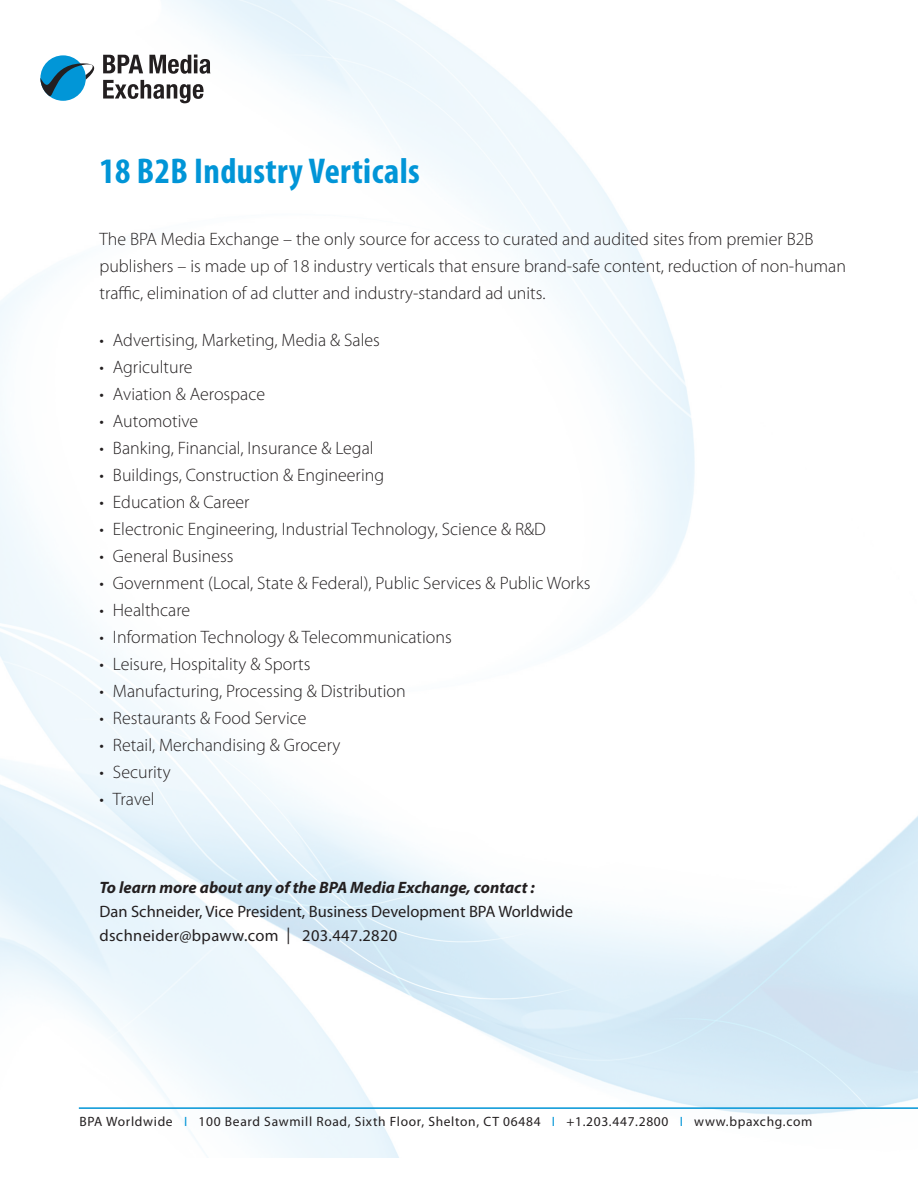
<style>
.page{position:relative;width:918px;height:1188px;background:#fff}
.page>*{position:absolute;margin:0;border:0;box-sizing:border-box;transform-origin:0 0}
.t1{font:700 condensed 36px "Myriad Pro";letter-spacing:.01em;color:#0195d7}
.t2{font:300 18px/27px "Myriad Pro";color:#231f20}
.t3{font:16.5px/24px "Myriad Pro";color:#231f20}
.t4{font:italic 700 16.5px "Myriad Pro";color:#231f20}
.t5{font:13.5px "Myriad Pro";letter-spacing:.05em;color:#231f20}
.s1{color:#0195d7}
</style>
<div class="page">
<img style="left:0;top:0;width:918px;height:1158px">
<hr style="left:79px;top:1107px;width:839px;height:2px;background:#0195d7">
<svg style="left:40px;top:55px;width:170px;height:48px"></svg>
<h1 class="t1" style="left:99px;top:149px;width:322px">18 B2B Industry Verticals</h1>
<p class="t2" style="left:99px;top:225px;width:748px">The BPA Media Exchange – the only source for access to curated and audited sites from premier B2B publishers – is made up of 18 industry verticals that ensure brand-safe content, reduction of non-human traffic, elimination of ad clutter and industry-standard ad units.</p>
<p class="t2" style="left:99px;top:326px;width:282px">• Advertising, Marketing, Media &amp; Sales</p>
<p class="t2" style="left:99px;top:353px;width:95px">• Agriculture</p>
<p class="t2" style="left:99px;top:380px;width:167px">• Aviation &amp; Aerospace</p>
<p class="t2" style="left:99px;top:407px;width:100px">• Automotive</p>
<p class="t2" style="left:99px;top:434px;width:276px">• Banking, Financial, Insurance &amp; Legal</p>
<p class="t2" style="left:99px;top:461px;width:286px">• Buildings, Construction &amp; Engineering</p>
<p class="t2" style="left:99px;top:488px;width:152px">• Education &amp; Career</p>
<p class="t2" style="left:99px;top:515px;width:448px">• Electronic Engineering, Industrial Technology, Science &amp; R&amp;D</p>
<p class="t2" style="left:99px;top:542px;width:136px">• General Business</p>
<p class="t2" style="left:99px;top:569px;width:492px">• Government (Local, State &amp; Federal), Public Services &amp; Public Works</p>
<p class="t2" style="left:99px;top:596px;width:92px">• Healthcare</p>
<p class="t2" style="left:99px;top:623px;width:354px">• Information Technology &amp; Telecommunications</p>
<p class="t2" style="left:99px;top:650px;width:212px">• Leisure, Hospitality &amp; Sports</p>
<p class="t2" style="left:99px;top:677px;width:308px">• Manufacturing, Processing &amp; Distribution</p>
<p class="t2" style="left:99px;top:704px;width:209px">• Restaurants &amp; Food Service</p>
<p class="t2" style="left:99px;top:731px;width:242px">• Retail, Merchandising &amp; Grocery</p>
<p class="t2" style="left:99px;top:758px;width:73px">• Security</p>
<p class="t2" style="left:99px;top:785px;width:57px">• Travel</p>
<p class="t4" style="left:99px;top:877px;width:437px">To learn more about any of the BPA Media Exchange, contact :</p>
<p class="t3" style="left:99px;top:900px;width:475px">Dan Schneider, Vice President, Business Development BPA Worldwide dschneider@bpaww.com | 203.447.2820</p>
<p class="t5" style="left:80px;top:1113px;width:734px">BPA Worldwide <span class="s1">I</span> 100 Beard Sawmill Road, Sixth Floor, Shelton, CT 06484 <span class="s1">I</span> +1.203.447.2800 <span class="s1">I</span> www.bpaxchg.com</p>
</div>
